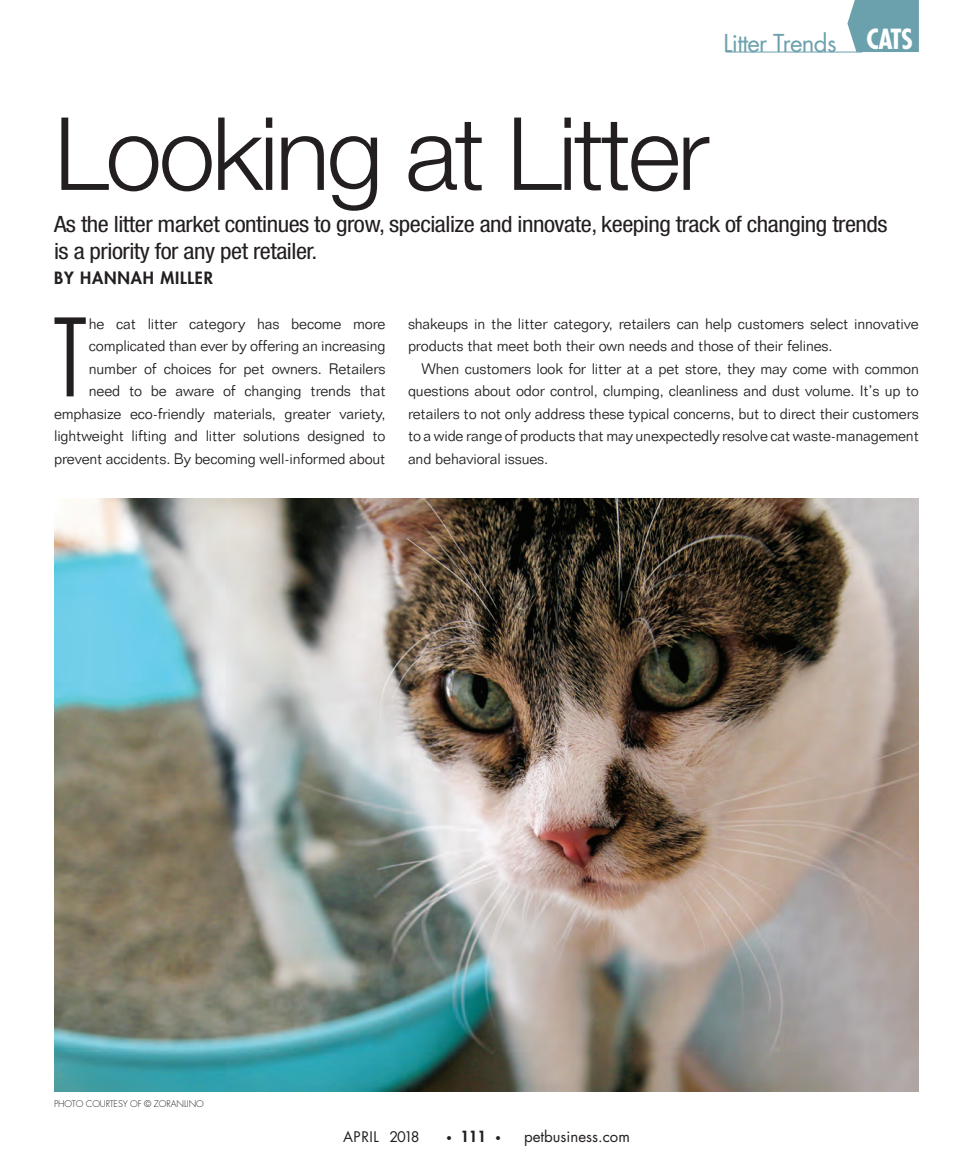
<style>
.page{position:relative;width:973px;height:1175px;background:#fff}
.page>*{position:absolute;margin:0;border:0;box-sizing:border-box;transform-origin:0 0}
.t1{font:103.35px "Bureau Agency";color:#231f20}
.t2{font:300 101.25px "Helvetica Neue";letter-spacing:-.03em;color:#231f20}
.t3{font:700 condensed 27px "Futura";color:#fff}
.t4{font:24px "Futura";letter-spacing:-.03em;color:#6ba1ad}
.t5{font:condensed 22.5px/27px "Helvetica Neue";letter-spacing:-.02em;color:#231f20;scale:1.1 1}
.t6{font:800 16.5px "Futura";letter-spacing:.05em;color:#231f20}
.t7{font:300 15px/22.5px "Folio BT";letter-spacing:-.01em;color:#231f20;text-align:right}
.t8{font:15px "Futura";color:#231f20}
.t9{font:800 15px "Futura";color:#231f20}
.t10{font:14.25px "Futura";letter-spacing:.04em;color:#231f20}
.t11{font:300 9px "Futura";letter-spacing:-.02em;color:#231f20}
.s1{font-size:10.5px}
.s2{font-weight:400;font-size:10.5px}
</style>
<div class="page">
<svg style="left:847px;top:0;width:71px;height:52px;background:#74a6b2"></svg>
<hr style="left:725px;top:52px;width:136px;height:1px;background:#6ba1ad">
<img style="left:54px;top:499px;width:864px;height:592px">
<p class="t4" style="left:723px;top:26px;width:114px">Litter Trends</p>
<h3 class="t3" style="left:866px;top:21px;width:48px">CATS</h3>
<p class="t2" style="left:54px;top:92px;width:656px">Looking at Litter</p>
<p class="t5" style="left:54px;top:210px;width:759px">As the litter market continues to grow, specialize and innovate, keeping track of changing trends is a priority for any pet retailer.</p>
<p class="t6" style="left:54px;top:267px;width:160px">BY HANNAH MILLER</p>
<p class="t1" style="left:54px;top:303px;width:33px">T</p>
<p class="t7" style="left:54px;top:312px;width:333px">he cat litter category has become more complicated than ever by offering an increasing number of choices for pet owners. Retailers need to be aware of changing trends that emphasize eco-friendly materials, greater variety, lightweight lifting and litter solutions designed to prevent accidents. By becoming well-informed about</p>
<p class="t7" style="left:408px;top:312px;width:512px">shakeups in the litter category, retailers can help customers select innovative</p>
<p class="t7" style="left:408px;top:335px;width:426px">products that meet both their own needs and those of their felines.</p>
<p class="t7" style="left:421px;top:357px;width:498px">When customers look for litter at a pet store, they may come with common</p>
<p class="t7" style="left:408px;top:380px;width:512px">questions about odor control, clumping, cleanliness and dust volume. It’s up to</p>
<p class="t7" style="left:408px;top:402px;width:512px">retailers to not only address these typical concerns, but to direct their customers</p>
<p class="t7" style="left:408px;top:425px;width:512px">to a wide range of products that may unexpectedly resolve cat waste-management</p>
<p class="t7" style="left:408px;top:447px;width:142px">and behavioral issues.</p>
<p class="t11" style="left:54px;top:1097px;width:151px">PHOTO COURTESY OF © ZORANLINO</p>
<p class="t10" style="left:343px;top:1126px;width:78px">april 2018</p>
<p class="t9" style="left:446px;top:1126px;width:56px"><span class="s1">•</span> 111 <span class="s2">•</span></p>
<p class="t8" style="left:524px;top:1126px;width:107px">petbusiness.com</p>
</div>
